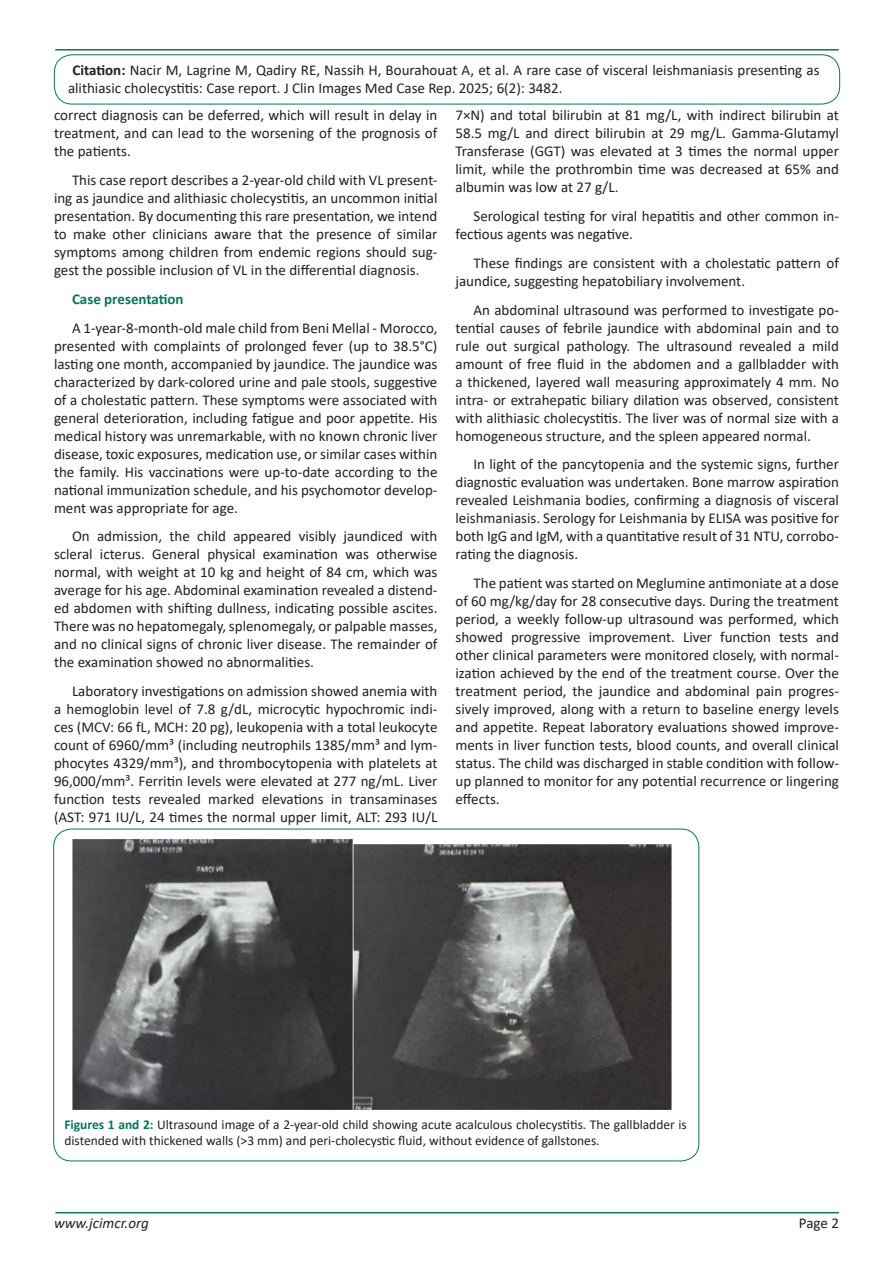
<style>
.page{position:relative;width:893px;height:1263px;background:#fff}
.page>*{position:absolute;margin:0;border:0;box-sizing:border-box;transform-origin:0 0}
.t1{font:15px/18px "Calibri";color:#231f20;text-align:justify}
.t2{font:700 15px "Calibri";color:#0a755b}
.t3{font:italic 15px "Calibri";color:#231f20}
.t4{font:13.5px/16.5px "Calibri";color:#231f20}
.s1{font-weight:700}
.s2{font-weight:700;color:#0a755b}
</style>
<div class="page">
<hr style="left:55px;top:1212px;width:784px;height:1px;background:#0a755b">
<hr style="left:55px;top:49px;width:784px;height:2px;background:#0a755b">
<div style="left:54px;top:55px;width:786px;height:49px;border:1px solid #0a755b;border-radius:18px"></div>
<img style="left:72px;top:839px;width:600px;height:271px">
<p class="t1" style="left:68px;top:61px;width:753px;text-indent:4px"><span class="s1">Citation:</span> Nacir M, Lagrine M, Qadiry RE, Nassih H, Bourahouat A, et al. A rare case of visceral leishmaniasis presenting as alithiasic cholecystitis: Case report. J Clin Images Med Case Rep. 2025; 6(2): 3482.</p>
<p class="t1" style="left:54px;top:106px;width:385px">correct diagnosis can be deferred, which will result in delay in treatment, and can lead to the worsening of the prognosis of the patients.</p>
<p class="t1" style="left:54px;top:171px;width:385px;text-indent:18px">This case report describes a 2-year-old child with VL present&shy;ing as jaundice and alithiasic cholecystitis, an uncommon initial presentation. By documenting this rare presentation, we intend to make other clinicians aware that the presence of similar symptoms among children from endemic regions should sug&shy;gest the possible inclusion of VL in the differential diagnosis.</p>
<p class="t2" style="left:72px;top:288px;width:113px">Case presentation</p>
<p class="t1" style="left:54px;top:318px;width:385px;text-indent:18px">A 1-year-8-month-old male child from Beni Mellal - Morocco, presented with complaints of prolonged fever (up to 38.5°C) lasting one month, accompanied by jaundice. The jaundice was characterized by dark-colored urine and pale stools, suggestive of a cholestatic pattern. These symptoms were associated with general deterioration, including fatigue and poor appetite. His medical history was unremarkable, with no known chronic liver disease, toxic exposures, medication use, or similar cases within the family. His vaccinations were up-to-date according to the national immunization schedule, and his psychomotor develop&shy;ment was appropriate for age.</p>
<p class="t1" style="left:54px;top:527px;width:385px;text-indent:18px">On admission, the child appeared visibly jaundiced with scleral icterus. General physical examination was otherwise normal, with weight at 10 kg and height of 84 cm, which was average for his age. Abdominal examination revealed a distend&shy;ed abdomen with shifting dullness, indicating possible ascites.<br>There was no hepatomegaly, splenomegaly, or palpable masses, and no clinical signs of chronic liver disease. The remainder of the examination showed no abnormalities.</p>
<p class="t1" style="left:54px;top:682px;width:385px;text-indent:18px">Laboratory investigations on admission showed anemia with a hemoglobin level of 7.8 g/dL, microcytic hypochromic indi&shy;ces (MCV: 66 fL, MCH: 20 pg), leukopenia with a total leukocyte count of 6960/mm³ (including neutrophils 1385/mm³ and lym&shy;phocytes 4329/mm³), and thrombocytopenia with platelets at 96,000/mm³. Ferritin levels were elevated at 277 ng/mL. Liver function tests revealed marked elevations in transaminases (AST: 971 IU/L, 24 times the normal upper limit, ALT: 293 IU/L</p>
<p class="t1" style="left:455px;top:106px;width:385px">7×N) and total bilirubin at 81 mg/L, with indirect bilirubin at 58.5 mg/L and direct bilirubin at 29 mg/L. Gamma-Glutamyl Transferase (GGT) was elevated at 3 times the normal upper limit, while the prothrombin time was decreased at 65% and albumin was low at 27 g/L.</p>
<p class="t1" style="left:455px;top:207px;width:385px;text-indent:18px">Serological testing for viral hepatitis and other common in&shy;fectious agents was negative.</p>
<p class="t1" style="left:455px;top:253px;width:385px;text-indent:18px">These findings are consistent with a cholestatic pattern of jaundice, suggesting hepatobiliary involvement.</p>
<p class="t1" style="left:455px;top:300px;width:385px;text-indent:18px">An abdominal ultrasound was performed to investigate po&shy;tential causes of febrile jaundice with abdominal pain and to rule out surgical pathology. The ultrasound revealed a mild amount of free fluid in the abdomen and a gallbladder with a thickened, layered wall measuring approximately 4 mm. No intra- or extrahepatic biliary dilation was observed, consistent with alithiasic cholecystitis. The liver was of normal size with a homogeneous structure, and the spleen appeared normal.</p>
<p class="t1" style="left:455px;top:455px;width:385px;text-indent:18px">In light of the pancytopenia and the systemic signs, further diagnostic evaluation was undertaken. Bone marrow aspiration revealed Leishmania bodies, confirming a diagnosis of visceral leishmaniasis. Serology for Leishmania by ELISA was positive for both IgG and IgM, with a quantitative result of 31 NTU, corrobo&shy;rating the diagnosis.</p>
<p class="t1" style="left:455px;top:574px;width:385px;text-indent:18px">The patient was started on Meglumine antimoniate at a dose of 60 mg/kg/day for 28 consecutive days. During the treatment period, a weekly follow-up ultrasound was performed, which showed progressive improvement. Liver function tests and other clinical parameters were monitored closely, with normal&shy;ization achieved by the end of the treatment course. Over the treatment period, the jaundice and abdominal pain progres&shy;sively improved, along with a return to baseline energy levels and appetite. Repeat laboratory evaluations showed improve&shy;ments in liver function tests, blood counts, and overall clinical status. The child was discharged in stable condition with follow&shy;up planned to monitor for any potential recurrence or lingering effects.</p>
<p class="t4" style="left:64px;top:1116px;width:624px"><span class="s2">Figures 1 and 2:</span> Ultrasound image of a 2-year-old child showing acute acalculous cholecystitis. The gallbladder is distended with thickened walls (&gt;3 mm) and peri-cholecystic fluid, without evidence of gallstones.</p>
<p class="t3" style="left:54px;top:1212px;width:96px">www.jcimcr.org</p>
<p class="t1" style="left:799px;top:1213px;width:42px">Page 2</p>
</div>
